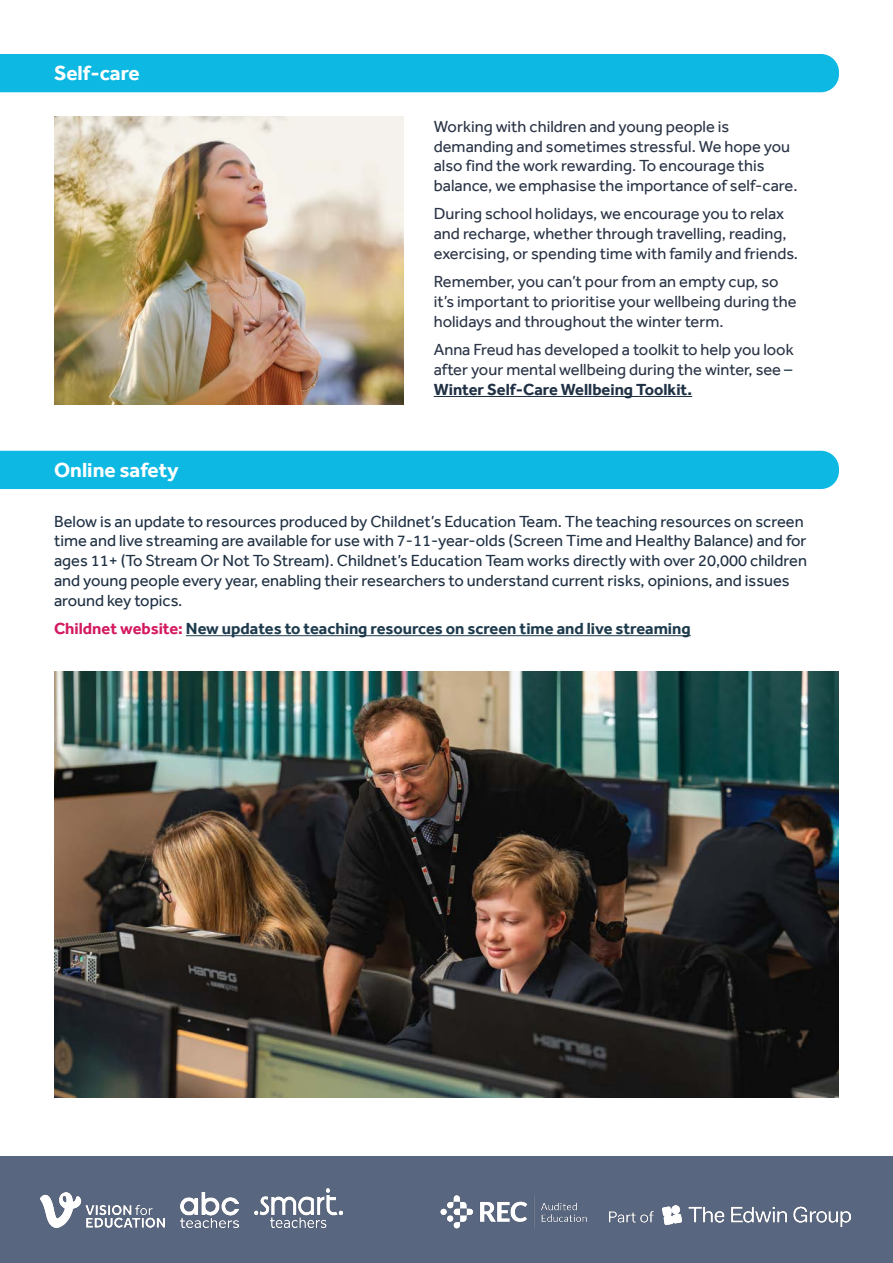
<style>
.page{position:relative;width:893px;height:1263px;background:#fff}
.page>*{position:absolute;margin:0;border:0;box-sizing:border-box;transform-origin:0 0}
.t1{font:700 21px "Effra";color:#fff}
.t2{font:16.5px/19.8px "Effra";color:#2b3547}
.t3{font:16.5px/19.8px "Effra";color:#203144}
.t4{font:700 16.5px "Effra";color:#1e3b4d}
.s1{color:#1e3b4d}
.s2{font-weight:700;color:#203145}
.s3{color:#d31960}
</style>
<div class="page">
<div style="left:0;top:54px;width:839px;height:38px;background:#0db9e3"></div>
<hr style="left:186px;top:635px;width:505px;height:1px;background:#1e3b4d">
<div style="left:0;top:451px;width:839px;height:38px;background:#0db9e3"></div>
<div style="left:0;top:1157px;width:893px;height:106px;background:#596680"></div>
<img style="left:440px;top:1195px;width:147px;height:34px">
<img style="left:610px;top:1205px;width:240px;height:22px">
<img style="left:181px;top:1192px;width:57px;height:35px">
<img style="left:255px;top:1189px;width:88px;height:38px">
<img style="left:40px;top:1192px;width:125px;height:35px">
<hr style="left:434px;top:396px;width:258px;height:1px;background:#203145">
<img style="left:54px;top:672px;width:785px;height:425px">
<img style="left:54px;top:116px;width:350px;height:289px">
<p class="t1" style="left:54px;top:61px;width:87px">Self-care</p>
<p class="t1" style="left:54px;top:457px;width:126px">Online safety</p>
<p class="t2" style="left:434px;top:116px;width:365px">Working with children and young people is demanding and sometimes stressful. We hope you also find the work rewarding. To encourage this balance, we emphasise the importance of self-care.</p>
<p class="t2" style="left:434px;top:204px;width:366px">During school holidays, we encourage you to relax and recharge, whether through travelling, reading, exercising, or spending time with family and friends.</p>
<p class="t2" style="left:434px;top:272px;width:364px">Remember, you can’t pour from an empty cup, so it’s important to prioritise your wellbeing during the holidays and throughout the winter term.</p>
<p class="t2" style="left:434px;top:340px;width:362px;text-align:justify">Anna Freud has developed a toolkit to help you look after your mental wellbeing during the winter, see <span class="s1">– </span><span class="s2">Winter Self-Care Wellbeing Toolkit.</span></p>
<p class="t3" style="left:54px;top:511px;width:754px">Below is an update to resources produced by Childnet’s Education Team. The teaching resources on screen time and live streaming are available for use with 7-11-year-olds (Screen Time and Healthy Balance) and for ages 11+ (To Stream Or Not To Stream). Childnet’s Education Team works directly with over 20,000 children and young people every year, enabling their researchers to understand current risks, opinions, and issues around key topics.</p>
<p class="t4" style="left:54px;top:619px;width:638px"><span class="s3">Childnet website:</span> New updates to teaching resources on screen time and live streaming</p>
</div>
